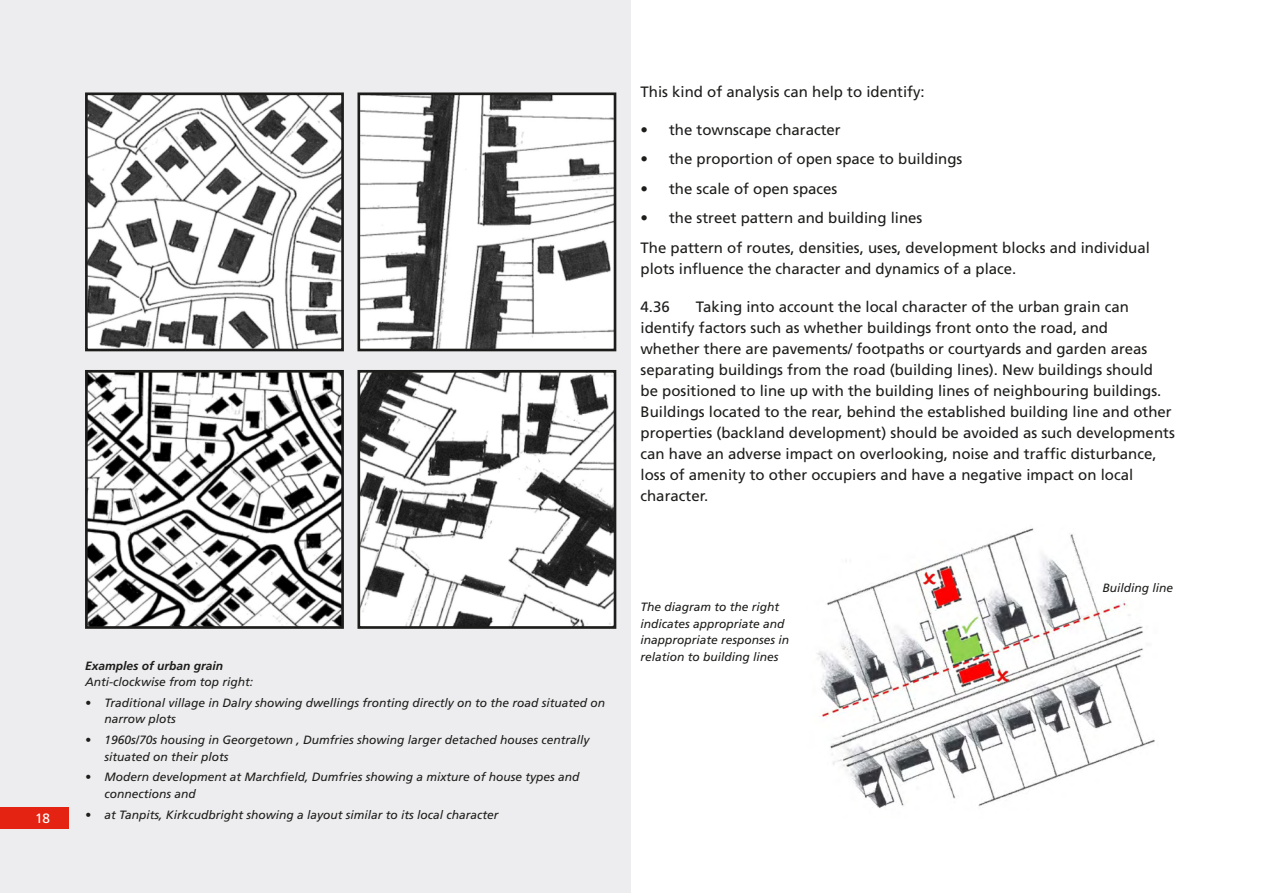
<style>
.page{position:relative;width:1263px;height:893px;background:#fff}
.page>*{position:absolute;margin:0;border:0;box-sizing:border-box;transform-origin:0 0}
.body_text{font:15px/21px "Frutiger";color:#1d1d1b}
.Bullets{font:15px "Frutiger";color:#1d1d1b}
.t1{font:13.5px "Frutiger";color:#fff}
.t2{font:italic 12px/16.5px "Frutiger";color:#1d1d1b}
.t3{font:italic 700 12px "Frutiger";color:#1d1d1b}
</style>
<div class="page">
<div style="left:0;top:0;width:631px;height:893px;background:#edecee"></div>
<img style="left:817px;top:528px;width:338px;height:280px">
<img style="left:89px;top:96px;width:251px;height:251px">
<div style="left:85px;top:92px;width:259px;height:259px;border:3px solid #1d1d1b"></div>
<img style="left:361px;top:96px;width:251px;height:251px">
<div style="left:357px;top:92px;width:259px;height:259px;border:3px solid #1d1d1b"></div>
<img style="left:89px;top:374px;width:251px;height:251px">
<div style="left:85px;top:370px;width:259px;height:259px;border:3px solid #1d1d1b"></div>
<img style="left:361px;top:374px;width:251px;height:251px">
<div style="left:357px;top:370px;width:259px;height:259px;border:3px solid #1d1d1b"></div>
<div style="left:0;top:807px;width:69px;height:22px;background:#e42313"></div>
<p class="t1" style="left:35px;top:810px;width:17px">18</p>
<p class="t3" style="left:85px;top:658px;width:140px">Examples of urban grain</p>
<p class="t2" style="left:85px;top:673px;width:170px">Anti-clockwise from top right:</p>
<p class="t2" style="left:105px;top:694px;width:502px;text-indent:-20px">• Traditional village in Dalry showing dwellings fronting directly on to the road situated on narrow plots</p>
<p class="t2" style="left:105px;top:731px;width:486px;text-indent:-20px">• 1960s/70s housing in Georgetown , Dumfries showing larger detached houses centrally situated on their plots</p>
<p class="t2" style="left:105px;top:769px;width:476px;text-indent:-20px">• Modern development at Marchfield, Dumfries showing a mixture of house types and connections and</p>
<p class="t2" style="left:85px;top:806px;width:415px">• at Tanpits, Kirkcudbright showing a layout similar to its local character</p>
<p class="body_text" style="left:640px;top:81px;width:286px">This kind of analysis can help to identify:</p>
<p class="Bullets" style="left:640px;top:121px;width:202px">• the townscape character</p>
<p class="Bullets" style="left:640px;top:150px;width:323px">• the proportion of open space to buildings</p>
<p class="Bullets" style="left:640px;top:180px;width:198px">• the scale of open spaces</p>
<p class="Bullets" style="left:640px;top:209px;width:283px">• the street pattern and building lines</p>
<p class="body_text" style="left:640px;top:237px;width:511px">The pattern of routes, densities, uses, development blocks and individual plots influence the character and dynamics of a place.</p>
<p class="body_text" style="left:640px;top:296px;width:31px">4.36</p>
<p class="body_text" style="left:640px;top:296px;width:536px;text-indent:55px">Taking into account the local character of the urban grain can identify factors such as whether buildings front onto the road, and<br>whether there are pavements/ footpaths or courtyards and garden areas separating buildings from the road (building lines). New buildings should<br>be positioned to line up with the building lines of neighbouring buildings.<br>Buildings located to the rear, behind the established building line and other properties (backland development) should be avoided as such developments can have an adverse impact on overlooking, noise and traffic disturbance, loss of amenity to other occupiers and have a negative impact on local character.</p>
<p class="t2" style="left:640px;top:598px;width:150px">The diagram to the right indicates appropriate and inappropriate responses in relation to building lines</p>
<p class="t2" style="left:1102px;top:580px;width:72px">Building line</p>
</div>
